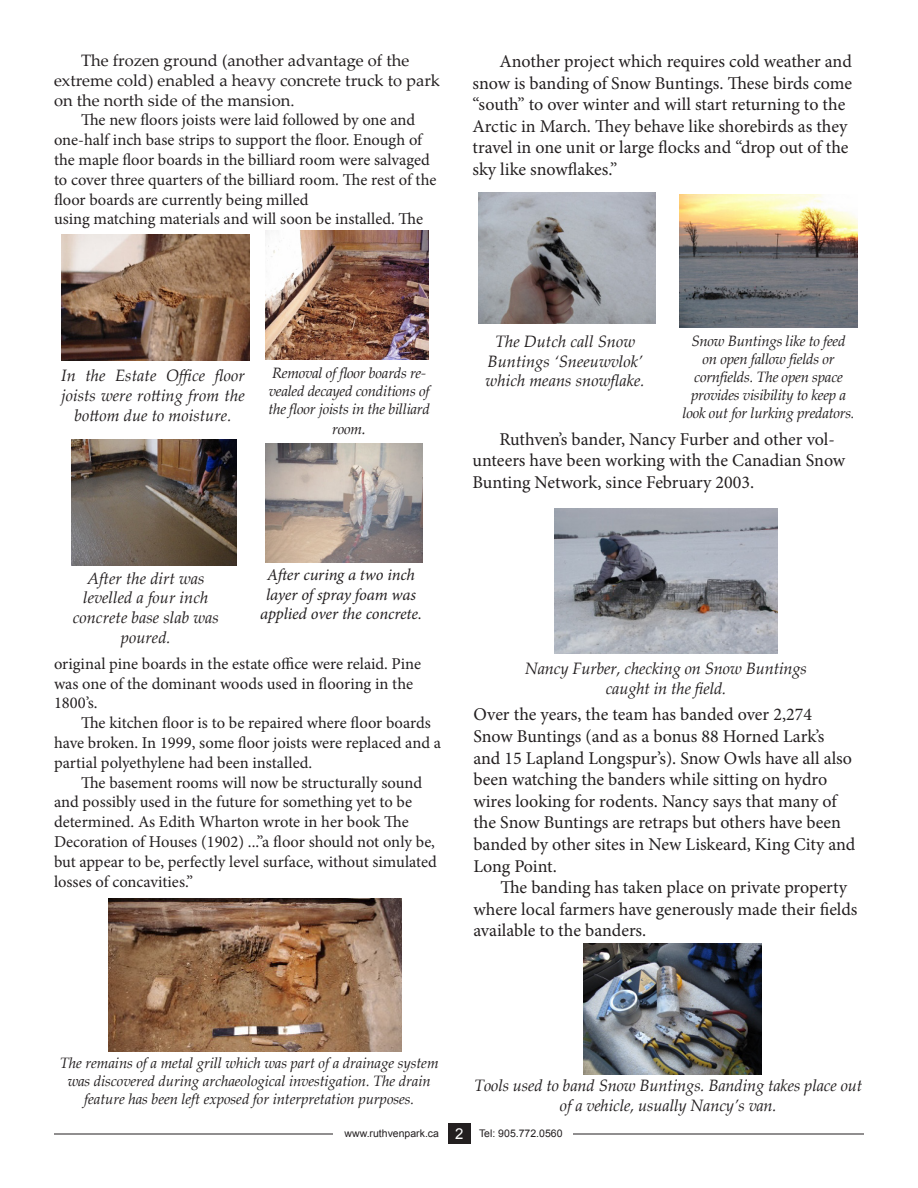
<style>
.page{position:relative;width:918px;height:1188px;background:#fff}
.page>*{position:absolute;margin:0;border:0;box-sizing:border-box;transform-origin:0 0}
.t1{font:18px/21.6px "Minion Pro";letter-spacing:-.005em;color:#231f20}
.t2{font:16.5px/19.8px "Minion Pro";color:#231f20}
.t3{font:italic 16.5px/19.8px "Palatino Linotype";color:#231f20;text-align:center}
.t4{font:16.5px/19.8px "Palatino Linotype";color:#231f20}
.t5{font:italic 16.5px/19.8px "Minion Pro";letter-spacing:-.01em;color:#231f20;text-align:center}
.t6{font:italic 15px/18px "Palatino Linotype";letter-spacing:-.02em;color:#231f20;text-align:center}
.t7{font:10.5px "Arial";color:#231f20}
.s1{font-size:16.5px}
.s2{font-size:15px;color:#fff}
</style>
<div class="page">
<hr style="left:54px;top:1134px;width:810px;height:1px;background:#231f20">
<div style="left:333px;top:1128px;width:240px;height:13px;background:#fff"></div>
<div style="left:448px;top:1124px;width:23px;height:20px;background:#231f20"></div>
<img style="left:61px;top:234px;width:189px;height:127px">
<img style="left:266px;top:230px;width:163px;height:130px">
<img style="left:72px;top:440px;width:165px;height:126px">
<img style="left:266px;top:443px;width:156px;height:119px">
<img style="left:108px;top:898px;width:293px;height:153px">
<img style="left:479px;top:193px;width:176px;height:131px">
<img style="left:680px;top:194px;width:178px;height:134px">
<img style="left:554px;top:509px;width:224px;height:145px">
<img style="left:583px;top:943px;width:178px;height:132px">
<p class="t4" style="left:54px;top:50px;width:388px;text-indent:27px">The frozen ground (another advantage of the extreme cold) enabled a heavy concrete truck to park on the north side of the mansion.</p>
<p class="t2" style="left:54px;top:110px;width:384px;text-indent:27px">The new floors joists were laid followed by one and one-half inch base strips to support the floor. Enough of the maple floor boards in the billiard room were salvaged to cover three quarters of the billiard room. The rest of the floor boards are currently being milled</p>
<p class="t2" style="left:54px;top:209px;width:371px">using matching materials and will soon be installed. The</p>
<p class="t1" style="left:472px;top:51px;width:381px;text-indent:27px">Another project which requires cold weather and snow is banding of Snow Buntings. These birds come “south” to over winter and will start returning to the Arctic in March. They behave like shorebirds as they travel in one unit or large flocks and “drop out of the sky like snowflakes.”</p>
<p class="t3" style="left:61px;top:365px;width:185px">In the Estate Office floor joists were rotting from the bottom due to moisture.</p>
<p class="t6" style="left:268px;top:363px;width:163px;text-align:left">Removal of floor boards re&shy;vealed decayed conditions of the floor joists in the billiard</p>
<p class="t6" style="left:332px;top:419px;width:35px">room<span class="s1">.</span></p>
<p class="t3" style="left:73px;top:567px;width:148px">After the dirt was levelled a four inch concrete base slab was poured.</p>
<p class="t5" style="left:260px;top:565px;width:163px">After curing a two inch layer of spray foam was applied over the concrete.</p>
<p class="t2" style="left:54px;top:654px;width:369px">original pine boards in the estate office were relaid. Pine was one of the dominant woods used in flooring in the<br>1800’s.</p>
<p class="t2" style="left:54px;top:713px;width:389px;text-indent:27px">The kitchen floor is to be repaired where floor boards have broken. In 1999, some floor joists were replaced and a partial polyethylene had been installed.</p>
<p class="t2" style="left:54px;top:772px;width:384px;text-indent:27px">The basement rooms will now be structurally sound and possibly used in the future for something yet to be determined. As Edith Wharton wrote in her book The Decoration of Houses (1902) ...”a floor should not only be, but appear to be, perfectly level surface, without simulated losses of concavities.”</p>
<p class="t3" style="left:486px;top:331px;width:161px">The Dutch call Snow<br>Buntings ‘Sneeuwvlok’ which means snowflake.</p>
<p class="t6" style="left:682px;top:331px;width:174px">Snow Buntings like to feed on open fallow fields or cornfields. The open space provides visibility to keep a look out for lurking predators.</p>
<p class="t1" style="left:472px;top:428px;width:374px;text-indent:27px">Ruthven’s bander, Nancy Furber and other vol&shy;unteers have been working with the Canadian Snow<br>Bunting Network, since February 2003.</p>
<p class="t3" style="left:525px;top:658px;width:283px">Nancy Furber, checking on Snow Buntings caught in the field.</p>
<p class="t1" style="left:473px;top:704px;width:384px">Over the years, the team has banded over 2,274<br>Snow Buntings (and as a bonus 88 Horned Lark’s and 15 Lapland Longspur’s). Snow Owls have all also been watching the banders while sitting on hydro wires looking for rodents. Nancy says that many of the Snow Buntings are retraps but others have been banded by other sites in New Liskeard, King City and Long Point.</p>
<p class="t1" style="left:473px;top:877px;width:386px;text-indent:27px">The banding has taken place on private property where local farmers have generously made their fields available to the banders.</p>
<p class="t6" style="left:60px;top:1053px;width:380px">The remains of a metal grill which was part of a drainage system was discovered during archaeological investigation. The drain feature has been left exposed for interpretation purposes.</p>
<p class="t3" style="left:474px;top:1075px;width:390px">Tools used to band Snow Buntings. Banding takes place out of a vehicle, usually Nancy’s van.</p>
<p class="t7" style="left:345px;top:1127px;width:220px">www.ruthvenpark.ca <span class="s2">2</span> Tel: 905.772.0560</p>
</div>
